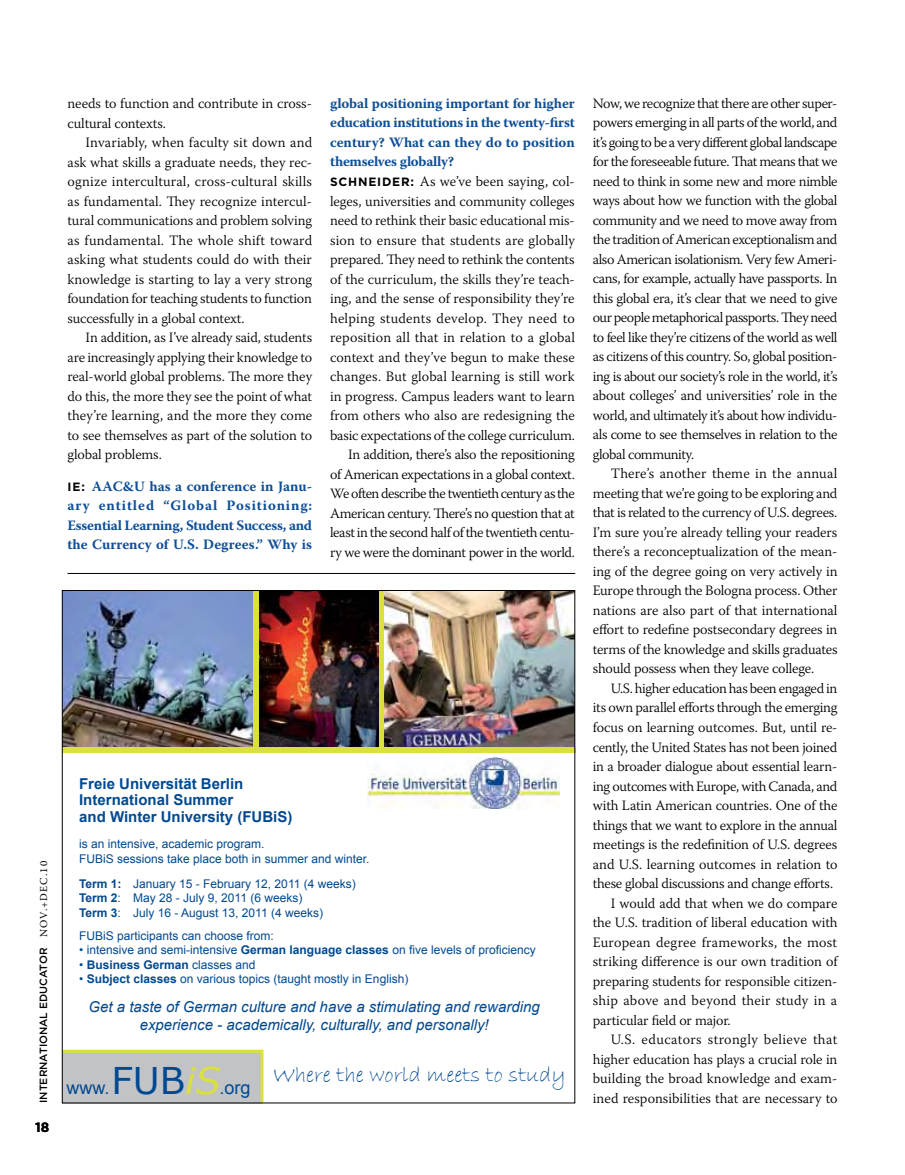
<style>
.page{position:relative;width:905px;height:1175px;background:#fff}
.page>*{position:absolute;margin:0;border:0;box-sizing:border-box;transform-origin:0 0}
.t1{font:36.75px "Verdana";color:#004990}
.t2{font:22.5px "Bradley Hand ITC";color:#004990}
.t3{font:18px "Arial";color:#004990}
.t4{font:italic 15px/18px "Arial";color:#004990;text-align:center}
.t5{font:700 15px/16.5px "Arial";color:#004990}
.t6{font:300 14.25px/19.5px "Warnock Pro";letter-spacing:-.01em;color:#000;text-align:justify}
.t7{font:700 14.25px/19.5px "Warnock Pro";letter-spacing:-.005em;color:#0e4e96;text-align:justify}
.t8{font:300 14.25px "Warnock Pro";letter-spacing:-.03em;color:#000}
.t9{font:300 14.25px "Warnock Pro";letter-spacing:.015em;color:#000}
.t10{font:300 14.25px "Warnock Pro";letter-spacing:.025em;color:#000}
.t11{font:300 14.25px "Warnock Pro";letter-spacing:.02em;color:#000}
.t12{font:700 13.5px "Gotham";color:#000}
.t13{font:12px/14.4px "Arial";color:#004990}
.t14{font:700 12px "Arial";color:#004990}
.t15{font:700 12px "Gotham";color:#000}
.t16{font:500 10.5px "Gotham";color:#000}
.t17{font:10.5px "Warnock Pro";letter-spacing:.11em;color:#000}
.s1{font-family:"Gotham";font-size:12px;color:#000}
.s2{font-family:"Gotham";font-weight:700;font-size:12px}
.s3{font-weight:700}
.s4{font-weight:400}
.s5{font-style:italic;color:#dae13c}
</style>
<div class="page">
<img style="left:383px;top:592px;width:190px;height:155px">
<img style="left:367px;top:757px;width:192px;height:51px">
<img style="left:64px;top:592px;width:314px;height:155px">
<div style="left:378px;top:590px;width:5px;height:161px;background:#dae13c"></div>
<div style="left:62px;top:747px;width:513px;height:5px;background:#dae13c"></div>
<div style="left:253px;top:590px;width:5px;height:158px;background:#dae13c"></div>
<svg style="left:62px;top:1049px;width:201px;height:55px;background:#c0c1b9"></svg>
<hr style="left:68px;top:573px;width:507px;height:1px;background:#000">
<p class="t6" style="left:68px;top:93px;width:246px">needs to function and contribute in cross&shy;cultural contexts.</p>
<p class="t6" style="left:68px;top:132px;width:246px;text-indent:18px">Invariably, when faculty sit down and ask what skills a graduate needs, they rec&shy;ognize intercultural, cross-cultural skills as fundamental. They recognize intercul&shy;tural communications and problem solving as fundamental. The whole shift toward asking what students could do with their knowledge is starting to lay a very strong foundation for teaching students to function successfully in a global context.</p>
<p class="t6" style="left:68px;top:327px;width:246px;text-indent:18px">In addition, as I’ve already said, students are increasingly applying their knowledge to real-world global problems. The more they do this, the more they see the point of what they’re learning, and the more they come to see themselves as part of the solution to global problems.</p>
<p class="t7" style="left:68px;top:476px;width:246px"><span class="s1">IE:</span> AAC&amp;U has a conference in Janu&shy;ary entitled “Global Positioning:<br>Essential Learning, Student Success, and the Currency of U.S. Degrees.” Why is</p>
<p class="t7" style="left:330px;top:93px;width:246px">global positioning important for higher education institutions in the twenty-first century? What can they do to position themselves globally?</p>
<p class="t15" style="left:330px;top:174px;width:21px">SCHNEI</p>
<p class="t6" style="left:330px;top:171px;width:246px;text-align:right"><span class="s2">DE R:</span> As we’ve been saying, col-<br>leges, universities and community colleges need to rethink their basic educational mis&shy;sion to ensure that students are globally prepared. They need to rethink the contents of the curriculum, the skills they’re teach&shy;ing, and the sense of responsibility they’re helping students develop. They need to reposition all that in relation to a global context and they’ve begun to make these changes. But global learning is still work in progress. Campus leaders want to learn from others who also are redesigning the basic expectations of the college curriculum.<br>In addition, there’s also the repositioning<br>of American expectations in a global context.<br>We often describe the twentieth century as the American century. There’s no question that at least in the second half of the twentieth centu&shy;ry we were the dominant power in the world.</p>
<p class="t17" style="left:37px;top:937px;width:78px;rotate:-90deg">NOV.+DEC.10</p>
<p class="t16" style="left:37px;top:1102px;width:153px;rotate:-90deg">I nternational Educator</p>
<p class="t12" style="left:35px;top:1118px;width:16px">18</p>
<p class="t5" style="left:79px;top:775px;width:215px">Freie Universität Berlin<br>International Summer<br>and Winter University (FUBiS)</p>
<p class="t13" style="left:79px;top:836px;width:292px">is an intensive, academic program.<br>FUBiS sessions take place both in summer and winter.</p>
<p class="t13" style="left:79px;top:876px;width:278px"><span class="s3">Term 1:</span> January 15 - February 12, 2011 (4 weeks)<br><span class="s3">Term 2</span>: May 28 - July 9, 2011 (6 weeks)<br><span class="s3">Term 3</span>: July 16 - August 13, 2011 (4 weeks)</p>
<p class="t13" style="left:79px;top:928px;width:196px">FUBiS participants can choose from:</p>
<p class="t13" style="left:79px;top:943px;width:458px">• intensive and semi-intensive <span class="s3">German language classes</span> on five levels of proficiency</p>
<p class="t14" style="left:79px;top:956px;width:178px"><span class="s4">•</span> Business German <span class="s4">classes and</span></p>
<p class="t13" style="left:79px;top:971px;width:331px">• <span class="s3">Subject classes</span> on various topics (taught mostly in English)</p>
<p class="t4" style="left:89px;top:998px;width:453px">Get a taste of German culture and have a stimulating and rewarding experience - academically, culturally, and personally!</p>
<h1 class="t1" style="left:112px;top:1056px;width:110px">FUB<span class="s5">iS</span></h1>
<h2 class="t2" style="left:273px;top:1060px;width:294px">Where the world meets to study</h2>
<p class="t3" style="left:66px;top:1075px;width:45px">www.</p>
<p class="t3" style="left:220px;top:1075px;width:33px">.org</p>
<p class="t6" style="left:593px;top:93px;width:246px">Now, we recognize that there are other super&shy;powers emerging in all parts of the world, and it’s going to be a very different global landscape for the foreseeable future. That means that we need to think in some new and more nimble ways about how we function with the global community and we need to move away from the tradition of American exceptionalism and also American isolationism. Very few Ameri&shy;cans, for example, actually have passports. In this global era, it’s clear that we need to give our people metaphorical passports. They need to feel like they’re citizens of the world as well as citizens of this country. So, global position&shy;ing is about our society’s role in the world, it’s about colleges’ and universities’ role in the world, and ultimately it’s about how individu&shy;als come to see themselves in relation to the global community.</p>
<p class="t6" style="left:593px;top:464px;width:246px;text-indent:18px">There’s another theme in the annual meeting that we’re going to be exploring and that is related to the currency of U.S. degrees.<br>I’m sure you’re already telling your readers there’s a reconceptualization of the mean&shy;ing of the degree going on very actively in Europe through the Bologna process. Other nations are also part of that international effort to redefine postsecondary degrees in terms of the knowledge and skills graduates should possess when they leave college.</p>
<p class="t8" style="left:611px;top:679px;width:228px">U.S. higher education has been engaged in</p>
<p class="t6" style="left:593px;top:698px;width:246px">its own parallel efforts through the emerging</p>
<p class="t6" style="left:593px;top:717px;width:246px">focus on learning outcomes. But, until re-</p>
<p class="t6" style="left:593px;top:737px;width:246px">cently, the United States has not been joined</p>
<p class="t6" style="left:593px;top:756px;width:246px">in a broader dialogue about essential learn-</p>
<p class="t6" style="left:593px;top:776px;width:246px">ing outcomes with Europe, with Canada, and</p>
<p class="t6" style="left:593px;top:795px;width:246px">with Latin American countries. One of the</p>
<p class="t6" style="left:593px;top:814px;width:246px">things that we want to explore in the annual</p>
<p class="t6" style="left:593px;top:834px;width:246px">meetings is the redefinition of U.S. degrees</p>
<p class="t6" style="left:593px;top:853px;width:246px">and U.S. learning outcomes in relation to</p>
<p class="t6" style="left:593px;top:873px;width:242px">these global discussions and change efforts.</p>
<p class="t6" style="left:611px;top:892px;width:228px">I would add that when we do compare</p>
<p class="t6" style="left:593px;top:912px;width:246px">the U.S. tradition of liberal education with</p>
<p class="t9" style="left:593px;top:933px;width:246px">European degree frameworks, the most</p>
<p class="t6" style="left:593px;top:951px;width:246px">striking difference is our own tradition of</p>
<p class="t6" style="left:593px;top:970px;width:246px">preparing students for responsible citizen-</p>
<p class="t11" style="left:593px;top:991px;width:246px">ship above and beyond their study in a</p>
<p class="t6" style="left:593px;top:1009px;width:139px">particular field or major.</p>
<p class="t10" style="left:611px;top:1030px;width:228px">U.S. educators strongly believe that</p>
<p class="t6" style="left:593px;top:1048px;width:246px">higher education has plays a crucial role in</p>
<p class="t6" style="left:593px;top:1068px;width:246px">building the broad knowledge and exam-</p>
<p class="t6" style="left:593px;top:1087px;width:246px">ined responsibilities that are necessary to</p>
</div>
